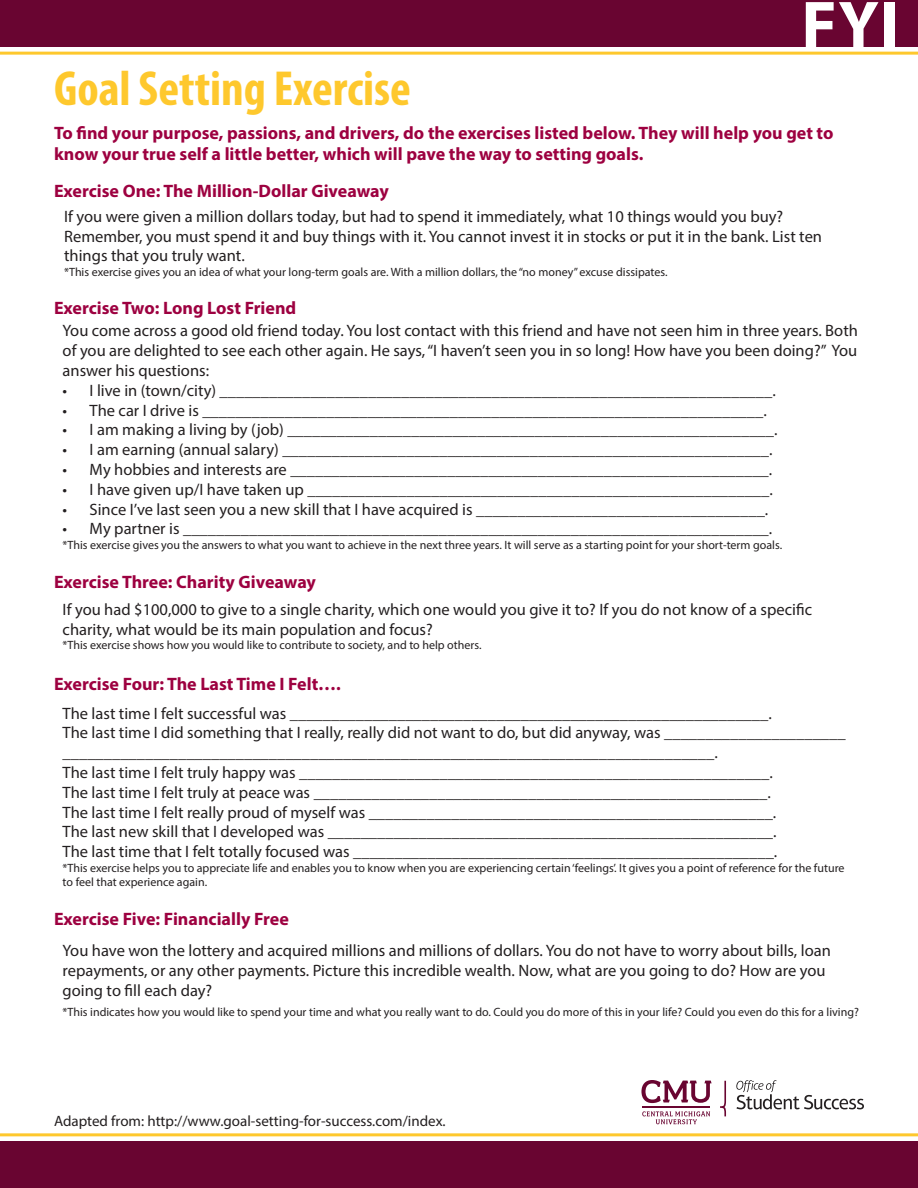
<style>
.page{position:relative;width:918px;height:1188px;background:#fff}
.page>*{position:absolute;margin:0;border:0;box-sizing:border-box;transform-origin:0 0}
.t1{font:700 67.5px "Myriad Pro";color:#fff}
.t2{font:700 condensed 49.5px "Myriad Pro";color:#fec82d}
.t3{font:700 18px/21.6px "Myriad Pro";color:#9d0140}
.t4{font:16.5px/19.8px "Myriad Pro";color:#231f20}
.t5{font:15px "Myriad Pro";color:#231f20}
.t6{font:12px/14.4px "Myriad Pro";color:#231f20}
</style>
<div class="page">
<div style="left:0;top:1141px;width:918px;height:47px;background:#690531"></div>
<hr style="left:0;top:1133px;width:918px;height:3px;background:#fec82d">
<div style="left:0;top:0;width:918px;height:47px;background:#690531"></div>
<hr style="left:0;top:52px;width:918px;height:3px;background:#fec82d">
<svg style="left:720px;top:1081px;width:6px;height:35px"></svg>
<hr style="left:642px;top:1107px;width:68px;height:1px;background:#690531">
<svg style="left:641px;top:1080px;width:71px;height:23px"></svg>
<svg style="left:642px;top:1111px;width:68px;height:13px"></svg>
<svg style="left:736px;top:1080px;width:128px;height:29px"></svg>
<p class="t2" style="left:54px;top:57px;width:359px">Goal Setting Exercise</p>
<p class="t1" style="left:801px;top:-19px;width:100px">FYI</p>
<p class="t3" style="left:54px;top:121px;width:781px">To find your purpose, passions, and drivers, do the exercises listed below. They will help you get to know your true self a little better, which will pave the way to setting goals.</p>
<p class="t3" style="left:54px;top:180px;width:336px">Exercise One: The Million-Dollar Giveaway</p>
<p class="t4" style="left:64px;top:206px;width:759px">If you were given a million dollars today, but had to spend it immediately, what 10 things would you buy?<br>Remember, you must spend it and buy things with it. You cannot invest it in stocks or put it in the bank. List ten things that you truly want.</p>
<p class="t6" style="left:64px;top:264px;width:605px">*This exercise gives you an idea of what your long-term goals are. With a million dollars, the “no money” excuse dissipates.</p>
<p class="t3" style="left:54px;top:296px;width:244px">Exercise Two: Long Lost Friend</p>
<p class="t4" style="left:63px;top:321px;width:797px;text-align:justify">You come across a good old friend today. You lost contact with this friend and have not seen him in three years. Both of you are delighted to see each other again. He says, “I haven’t seen you in so long! How have you been doing?” You answer his questions:</p>
<p class="t4" style="left:63px;top:380px;width:715px">• I live in (town/city) ___________________________________________________________________.</p>
<p class="t4" style="left:63px;top:400px;width:706px">• The car I drive is ____________________________________________________________________.</p>
<p class="t4" style="left:63px;top:420px;width:716px">• I am making a living by (job) ___________________________________________________________.</p>
<p class="t4" style="left:63px;top:439px;width:711px">• I am earning (annual salary) ___________________________________________________________.</p>
<p class="t4" style="left:63px;top:459px;width:711px">• My hobbies and interests are __________________________________________________________.</p>
<p class="t4" style="left:63px;top:479px;width:712px">• I have given up/I have taken up ________________________________________________________.</p>
<p class="t4" style="left:63px;top:499px;width:707px">• Since I’ve last seen you a new skill that I have acquired is ___________________________________.</p>
<p class="t4" style="left:63px;top:519px;width:711px">• My partner is _______________________________________________________________________.</p>
<p class="t6" style="left:63px;top:537px;width:721px">*This exercise gives you the answers to what you want to achieve in the next three years. It will serve as a starting point for your short-term goals.</p>
<p class="t3" style="left:54px;top:571px;width:264px">Exercise Three: Charity Giveaway</p>
<p class="t4" style="left:63px;top:599px;width:751px">If you had $100,000 to give to a single charity, which one would you give it to? If you do not know of a specific charity, what would be its main population and focus?</p>
<p class="t6" style="left:63px;top:638px;width:420px">*This exercise shows how you would like to contribute to society, and to help others.</p>
<p class="t3" style="left:54px;top:673px;width:288px">Exercise Four: The Last Time I Felt….</p>
<p class="t4" style="left:63px;top:703px;width:711px">The last time I felt successful was __________________________________________________________.</p>
<p class="t4" style="left:63px;top:723px;width:785px">The last time I did something that I really, really did not want to do, but did anyway, was ______________________ _______________________________________________________________________________.</p>
<p class="t4" style="left:63px;top:762px;width:712px">The last time I felt truly happy was _________________________________________________________.</p>
<p class="t4" style="left:63px;top:782px;width:710px">The last time I felt truly at peace was _______________________________________________________.</p>
<p class="t4" style="left:63px;top:802px;width:715px">The last time I felt really proud of myself was _________________________________________________.</p>
<p class="t4" style="left:63px;top:822px;width:716px">The last new skill that I developed was ______________________________________________________.</p>
<p class="t4" style="left:63px;top:842px;width:716px">The last time that I felt totally focused was ___________________________________________________.</p>
<p class="t6" style="left:63px;top:860px;width:783px">*This exercise helps you to appreciate life and enables you to know when you are experiencing certain ‘feelings’. It gives you a point of reference for the future to feel that experience again.</p>
<p class="t3" style="left:54px;top:908px;width:236px">Exercise Five: Financially Free</p>
<p class="t4" style="left:63px;top:941px;width:770px">You have won the lottery and acquired millions and millions of dollars. You do not have to worry about bills, loan repayments, or any other payments. Picture this incredible wealth. Now, what are you going to do? How are you going to fill each day?</p>
<p class="t6" style="left:63px;top:1004px;width:798px">*This indicates how you would like to spend your time and what you really want to do. Could you do more of this in your life? Could you even do this for a living?</p>
<p class="t5" style="left:54px;top:1112px;width:393px">Adapted from: http://www.goal-setting-for-success.com/index.</p>
</div>
